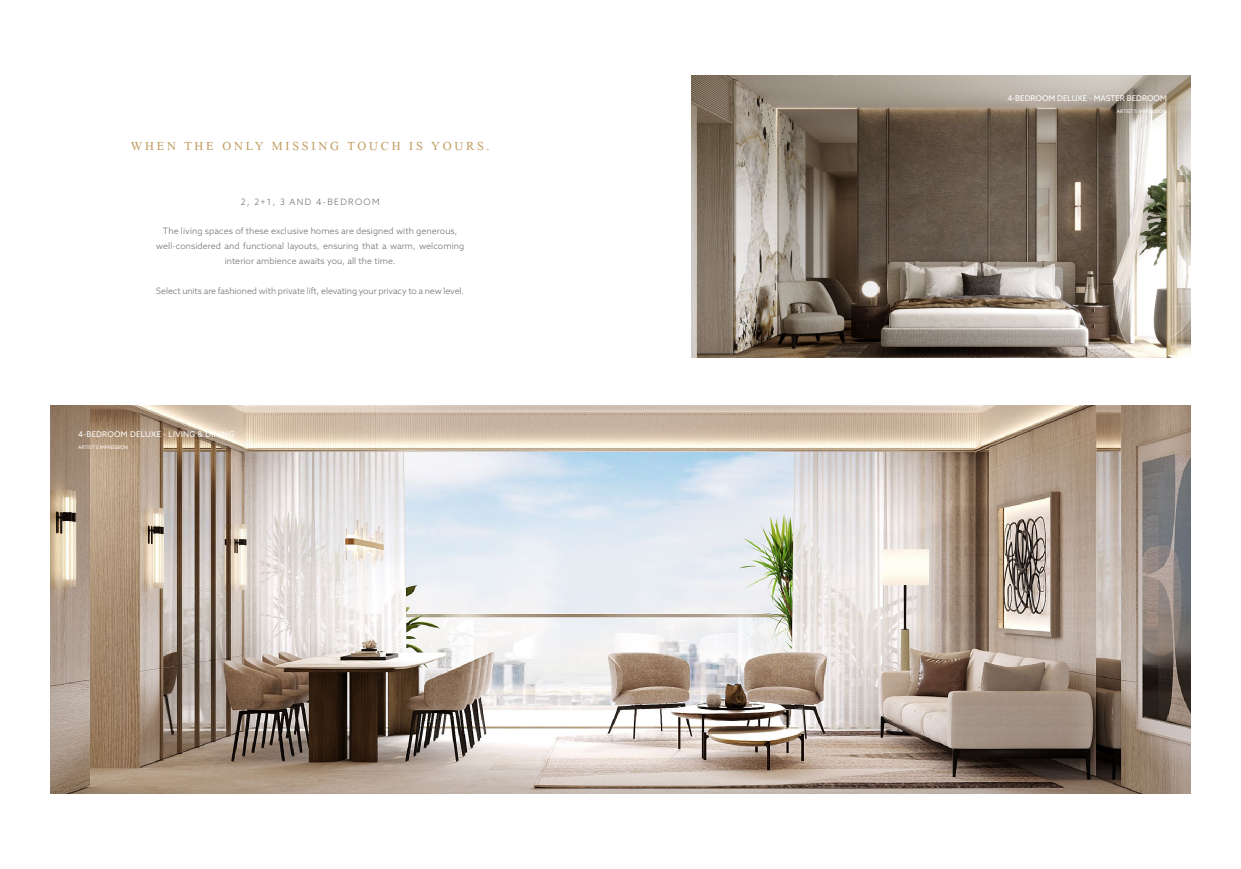
<style>
.page{position:relative;width:1241px;height:869px;background:#fff}
.page>*{position:absolute;margin:0;border:0;box-sizing:border-box;transform-origin:0 0}
.t1{font:18.38px "Microsoft Himalaya";letter-spacing:.15em;color:#c09c60}
.t2{font:300 8.75px/14.9px "Azo Sans";letter-spacing:.01em;color:#636466;text-align:center}
.t3{font:300 8.75px "Azo Sans";letter-spacing:.15em;color:#636466}
.t4{font:7.88px "Azo Sans";letter-spacing:.03em;color:#fff}
.t5{font:7.88px "Azo Sans";letter-spacing:.005em;color:#fff}
.t6{font:4.81px "Azo Sans";color:#fff}
</style>
<div class="page">
<img style="left:51px;top:405px;width:1138px;height:387px">
<img style="left:691px;top:76px;width:498px;height:281px">
<h1 class="t1" style="left:131px;top:133px;width:360px">WHEN THE ONLY MISSING TOUCH IS YOURS.</h1>
<p class="t3" style="left:241px;top:195px;width:140px">2, 2+1, 3 AND 4-BEDROOM</p>
<p class="t2" style="left:156px;top:223px;width:309px">The living spaces of these exclusive homes are designed with generous, well-considered and functional layouts, ensuring that a warm, welcoming interior ambience awaits you, all the time.</p>
<p class="t2" style="left:156px;top:283px;width:309px">Select units are fashioned with private lift, elevating your privacy to a new level.</p>
<p class="t4" style="left:78px;top:429px;width:158px">4-BEDROOM DELUXE - LIVING &amp; DINING</p>
<p class="t6" style="left:78px;top:444px;width:51px">ARTIST’S IMPRESSION</p>
<p class="t5" style="left:1007px;top:93px;width:161px">4-BEDROOM DELUXE - MASTER BEDROOM</p>
<p class="t6" style="left:1116px;top:108px;width:51px">ARTIST’S IMPRESSION</p>
</div>
